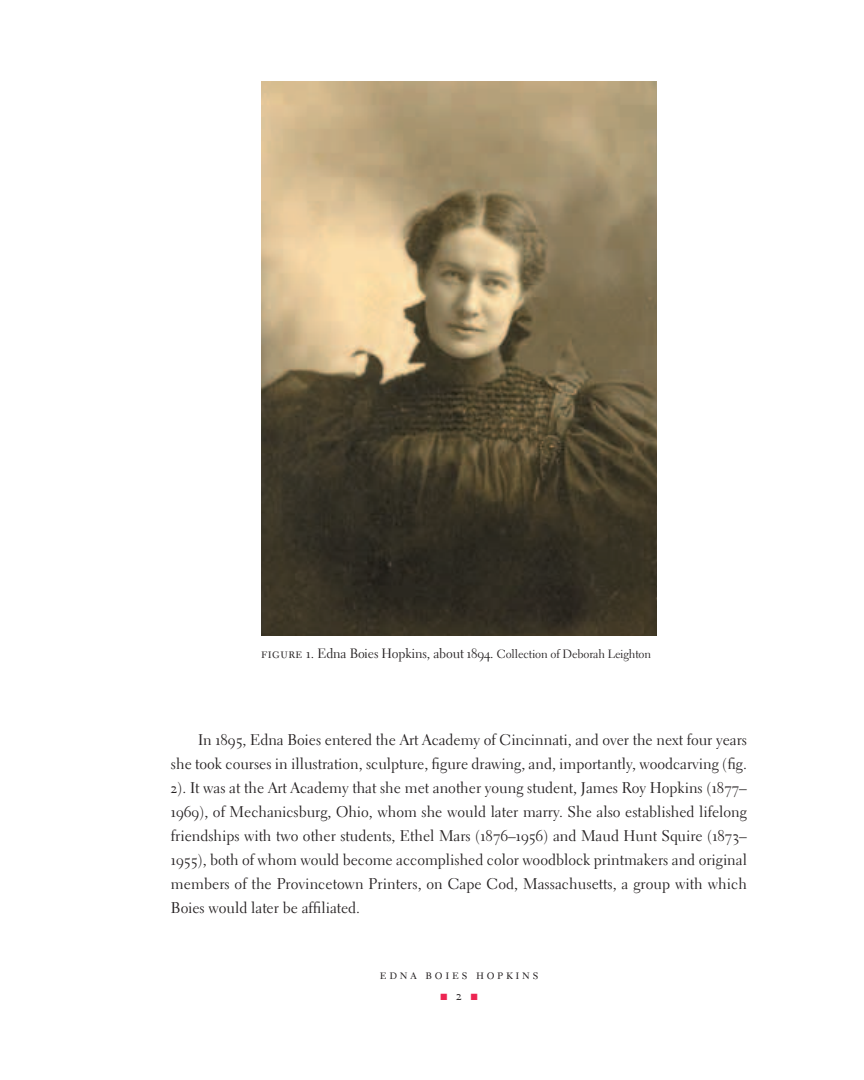
<style>
.page{position:relative;width:864px;height:1080px;background:#fff}
.page>*{position:absolute;margin:0;border:0;box-sizing:border-box;transform-origin:0 0}
.t1{font:15.45px/24px "Electra LH";color:#231f20;text-align:justify}
.t2{font:13.5px "Electra LH Regular SC";letter-spacing:.2em;color:#231f20}
.t3{font:12px "Electra LH";letter-spacing:-.01em;color:#231f20}
.s1{font-family:"Electra LH Regular SC";font-size:13.5px}
.s2{font-family:"Electra LH Regular Os F";font-size:13.5px}
.s3{font-size:13.5px}
.s4{font-family:"Electra LH Regular Os F"}
.s5{color:#ed2452}
</style>
<div class="page">
<img style="left:261px;top:81px;width:396px;height:555px">
<p class="t3" style="left:261px;top:649px;width:392px"><span class="s1">figure</span> <span class="s2">1</span><span class="s3">. Edna Boies Hopkins, about</span> <span class="s2">1894</span><span class="s3">.</span> Collection of Deborah Leighton</p>
<p class="t1" style="left:171px;top:729px;width:578px;text-indent:27px">In <span class="s4">1895</span>, Edna Boies entered the Art Academy of Cincinnati, and over the next four years she took courses in illustration, sculpture, figure drawing, and, importantly, woodcarving (fig.<br><span class="s4">2</span>). It was at the Art Academy that she met another young student, James Roy Hopkins (<span class="s4">1877</span>– <span class="s4">1969</span>), of Mechanicsburg, Ohio, whom she would later marry. She also established lifelong friendships with two other students, Ethel Mars (<span class="s4">1876</span>–<span class="s4">1956</span>) and Maud Hunt Squire (<span class="s4">1873</span>– <span class="s4">1955</span>), both of whom would become accomplished color woodblock printmakers and original members of the Provincetown Printers, on Cape Cod, Massachusetts, a group with which Boies would later be affiliated.</p>
<p class="t2" style="left:380px;top:966px;width:160px">edna boies hopkins</p>
<p class="t2" style="left:440px;top:987px;width:39px"><span class="s5">■</span>2<span class="s5">■</span></p>
</div>
